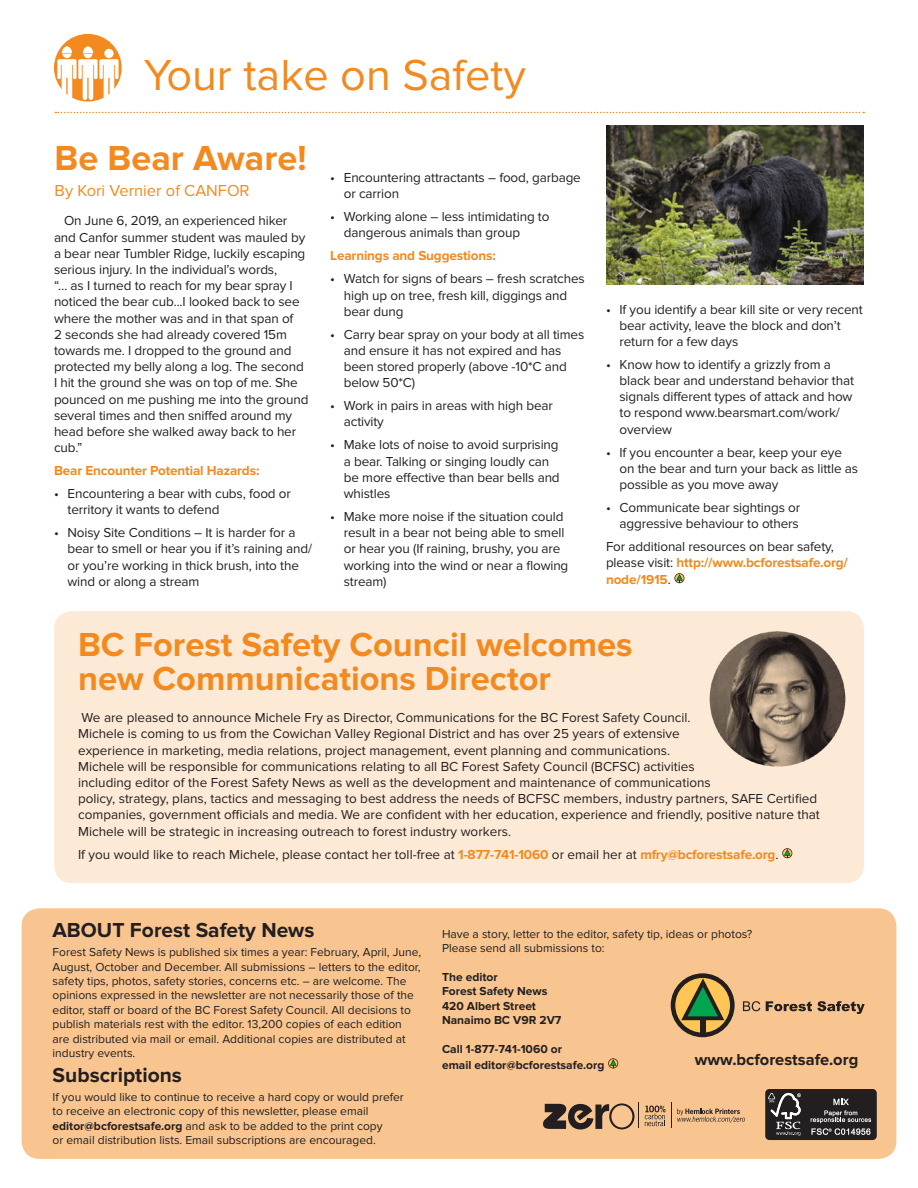
<style>
.page{position:relative;width:918px;height:1188px;background:#fff}
.page>*{position:absolute;margin:0;border:0;box-sizing:border-box;transform-origin:0 0}
.t1{font:45px "Proxima Nova";color:#f28a20}
.t2{font:700 36px "Proxima Nova";color:#f28a20}
.t3{font:700 34.5px/34.5px "Proxima Nova";color:#f28a20}
.t4{font:700 21px "Proxima Nova";color:#231f20}
.t5{font:16.5px "Proxima Nova";color:#f28a20}
.t6{font:700 16.5px "Proxima Nova";color:#231f20}
.t7{font:13.5px/16.2px "Proxima Nova";letter-spacing:-.01em;color:#231f20}
.t8{font:700 13.5px "Proxima Nova";letter-spacing:-.01em;color:#f28a20}
.t9{font:12px/14.4px "Proxima Nova";color:#231f20}
.t10{font:700 12px "Proxima Nova";color:#231f20}
.s1{font-weight:700;color:#f28a20}
.s2{font-weight:700}
</style>
<div class="page">
<div style="left:22px;top:908px;width:874px;height:251px;background:#f8c48f;border-radius:18px"></div>
<svg style="left:608px;top:1058px;width:10px;height:10px"></svg>
<svg style="left:671px;top:973px;width:64px;height:64px"></svg>
<div style="left:700px;top:1019px;width:6px;height:15px;background:#231f20"></div>
<svg style="left:743px;top:1001px;width:17px;height:10px"></svg>
<svg style="left:766px;top:1001px;width:99px;height:13px"></svg>
<div style="left:765px;top:1089px;width:112px;height:51px;background:#231f20;border-radius:4px"></div>
<svg style="left:811px;top:1099px;width:60px;height:36px"></svg>
<svg style="left:768px;top:1093px;width:33px;height:43px"></svg>
<svg style="left:645px;top:1103px;width:100px;height:25px"></svg>
<svg style="left:543px;top:1103px;width:96px;height:27px"></svg>
<svg style="left:674px;top:573px;width:10px;height:10px"></svg>
<svg style="left:55px;top:112px;width:809px;height:1px"></svg>
<div style="left:54px;top:34px;width:68px;height:68px;background:#f28a20;border-radius:50%"></div>
<svg style="left:57px;top:46px;width:62px;height:54px"></svg>
<div style="left:54px;top:611px;width:810px;height:272px;background:#fdead6;border-radius:18px"></div>
<svg style="left:782px;top:848px;width:10px;height:10px"></svg>
<img style="left:606px;top:125px;width:258px;height:160px">
<img style="left:704px;top:626px;width:147px;height:147px;border-radius:73px">
<p class="t1" style="left:144px;top:49px;width:383px">Your take on Safety</p>
<p class="t2" style="left:55px;top:137px;width:253px">Be Bear Aware!</p>
<p class="t5" style="left:55px;top:181px;width:197px">By Kori Vernier of CANFOR</p>
<p class="t7" style="left:54px;top:213px;width:256px;text-indent:10px">On June 6, 2019, an experienced hiker and Canfor summer student was mauled by a bear near Tumbler Ridge, luckily escaping serious injury. In the individual’s words,<br>“… as I turned to reach for my bear spray I noticed the bear cub...I looked back to see where the mother was and in that span of<br>2 seconds she had already covered 15m towards me. I dropped to the ground and protected my belly along a log. The second I hit the ground she was on top of me. She pounced on me pushing me into the ground several times and then sniffed around my head before she walked away back to her cub.”</p>
<p class="t8" style="left:54px;top:463px;width:207px">Bear Encounter Potential Hazards:</p>
<p class="t7" style="left:68px;top:486px;width:225px;text-indent:-14px">• Encountering a bear with cubs, food or territory it wants to defend</p>
<p class="t7" style="left:68px;top:525px;width:246px;text-indent:-14px">• Noisy Site Conditions – It is harder for a bear to smell or hear you if it’s raining and/ or you’re working in thick brush, into the wind or along a stream</p>
<p class="t7" style="left:344px;top:170px;width:239px;text-indent:-14px">• Encountering attractants – food, garbage or carrion</p>
<p class="t7" style="left:344px;top:209px;width:207px;text-indent:-14px">• Working alone – less intimidating to dangerous animals than group</p>
<p class="t8" style="left:330px;top:248px;width:167px">Learnings and Suggestions:</p>
<p class="t7" style="left:344px;top:271px;width:243px;text-indent:-14px">• Watch for signs of bears – fresh scratches high up on tree, fresh kill, diggings and bear dung</p>
<p class="t7" style="left:344px;top:326px;width:242px;text-indent:-14px">• Carry bear spray on your body at all times and ensure it has not expired and has been stored properly (above -10*C and below 50*C)</p>
<p class="t7" style="left:344px;top:398px;width:211px;text-indent:-14px">• Work in pairs in areas with high bear activity</p>
<p class="t7" style="left:344px;top:437px;width:217px;text-indent:-14px">• Make lots of noise to avoid surprising a bear. Talking or singing loudly can be more effective than bear bells and whistles</p>
<p class="t7" style="left:344px;top:509px;width:226px;text-indent:-14px">• Make more noise if the situation could result in a bear not being able to smell or hear you (If raining, brushy, you are working into the wind or near a flowing stream)</p>
<p class="t7" style="left:620px;top:301px;width:245px;text-indent:-14px">• If you identify a bear kill site or very recent bear activity, leave the block and don’t return for a few days</p>
<p class="t7" style="left:620px;top:356px;width:236px;text-indent:-14px">• Know how to identify a grizzly from a black bear and understand behavior that signals different types of attack and how to respond www.bearsmart.com/work/ overview</p>
<p class="t7" style="left:620px;top:444px;width:240px;text-indent:-14px">• If you encounter a bear, keep your eye on the bear and turn your back as little as possible as you move away</p>
<p class="t7" style="left:606px;top:500px;width:196px;text-align:right">• Communicate bear sightings or aggressive behaviour to others</p>
<p class="t7" style="left:606px;top:539px;width:244px">For additional resources on bear safety, please visit: <span class="s1">http://www.bcforestsafe.org/ node/1915</span>.</p>
<p class="t3" style="left:78px;top:628px;width:556px">BC Forest Safety Council welcomes new Communications Director</p>
<p class="t7" style="left:78px;top:710px;width:743px">We are pleased to announce Michele Fry as Director, Communications for the BC Forest Safety Council.<br>Michele is coming to us from the Cowichan Valley Regional District and has over 25 years of extensive<br>experience in marketing, media relations, project management, event planning and communications.<br>Michele will be responsible for communications relating to all BC Forest Safety Council (BCFSC) activities<br>including editor of the Forest Safety News as well as the development and maintenance of communications<br>policy, strategy, plans, tactics and messaging to best address the needs of BCFSC members, industry partners, SAFE Certified companies, government officials and media. We are confident with her education, experience and friendly, positive nature that Michele will be strategic in increasing outreach to forest industry workers.</p>
<p class="t7" style="left:78px;top:846px;width:702px">If you would like to reach Michele, please contact her toll-free at <span class="s1">1-877-741-1060</span> or email her at <span class="s1">mfry@bcforestsafe.org</span>.</p>
<p class="t4" style="left:53px;top:918px;width:263px">ABOUT Forest Safety News</p>
<p class="t9" style="left:53px;top:945px;width:370px">Forest Safety News is published six times a year: February, April, June, August, October and December. All submissions – letters to the editor, safety tips, photos, safety stories, concerns etc. – are welcome. The opinions expressed in the newsletter are not necessarily those of the editor, staff or board of the BC Forest Safety Council. All decisions to publish materials rest with the editor. 13,200 copies of each edition are distributed via mail or email. Additional copies are distributed at industry events.</p>
<p class="t4" style="left:53px;top:1063px;width:131px">Subscriptions</p>
<p class="t9" style="left:53px;top:1090px;width:353px">If you would like to continue to receive a hard copy or would prefer to receive an electronic copy of this newsletter, please email <span class="s2">editor@bcforestsafe.org</span> and ask to be added to the print copy<br>or email distribution lists. Email subscriptions are encouraged.</p>
<p class="t9" style="left:442px;top:927px;width:312px">Have a story, letter to the editor, safety tip, ideas or photos?<br>Please send all submissions to:</p>
<p class="t10" style="left:442px;top:970px;width:57px">The editor</p>
<p class="t10" style="left:442px;top:985px;width:107px">Forest Safety News</p>
<p class="t10" style="left:442px;top:999px;width:95px">420 Albert Street</p>
<p class="t10" style="left:442px;top:1013px;width:121px">Nanaimo BC V9R 2V7</p>
<p class="t10" style="left:442px;top:1042px;width:122px">Call 1-877-741-1060 or</p>
<p class="t10" style="left:442px;top:1058px;width:164px">email editor@bcforestsafe.org</p>
<p class="t6" style="left:695px;top:1050px;width:165px">www.bcforestsafe.org</p>
</div>
